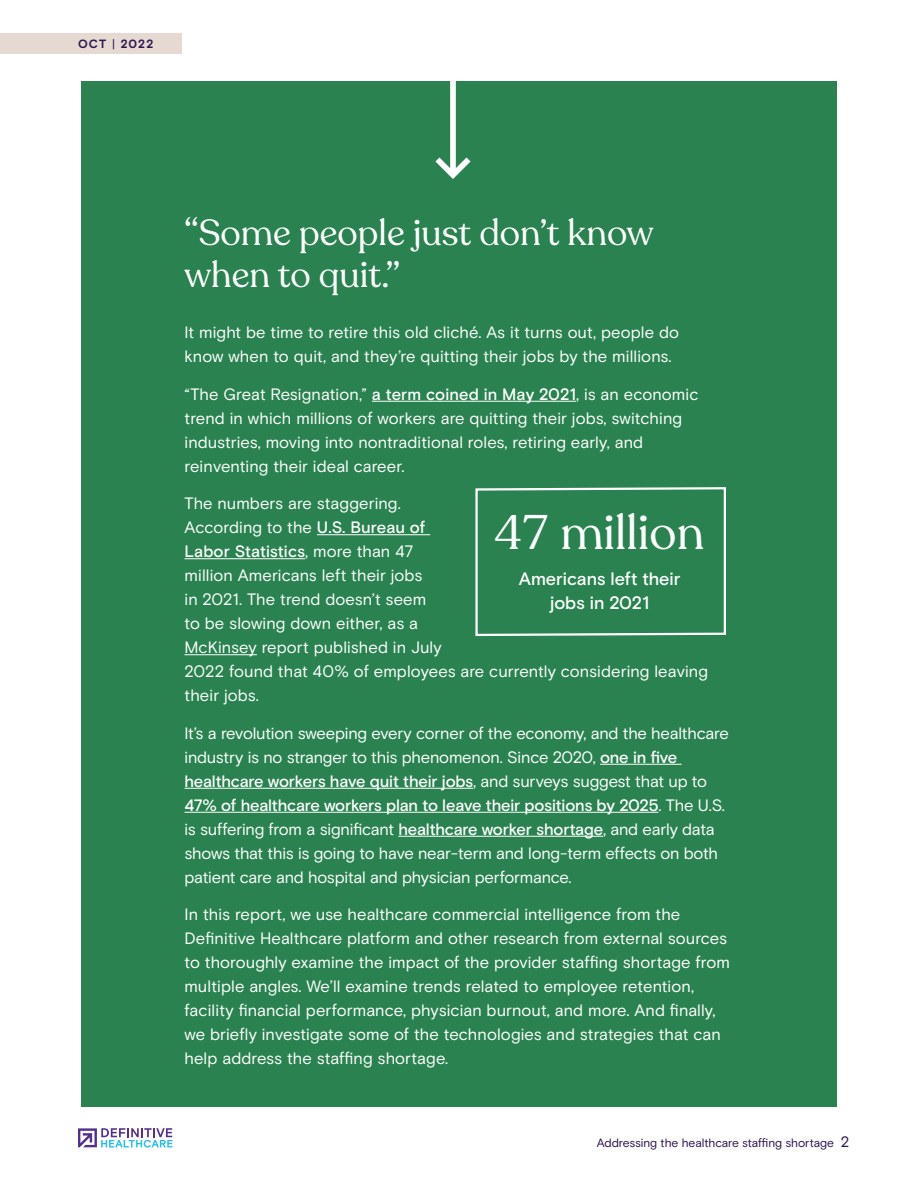
<style>
.page{position:relative;width:918px;height:1188px;background:#fff}
.page>*{position:absolute;margin:0;border:0;box-sizing:border-box;transform-origin:0 0}
.Body_copy_11_16{font:48px "Recoleta";color:#fff}
.Headline_24_28{font:36px/42px "Recoleta";color:#fff}
.Body_copy_11_16-2{font:500 18px/24px "Basis Grotesque";color:#fff;text-align:center}
.Body_copy_11_16-3{font:16.5px/24px "Basis Grotesque";letter-spacing:.005em;color:#fff}
.Body_copy_11_16-4{font:16.5px/24px "Basis Grotesque";letter-spacing:-.015em;color:#fff}
.t1{font:12px "Basis Grotesque";letter-spacing:-.005em;color:#2b0f4f}
.t2{font:700 12px "Basis Grotesque";letter-spacing:.09em;color:#2f164f}
.s1{font-weight:400}
.s2{font-weight:500}
.s3{font-size:15px;color:#2f164f}
</style>
<div class="page">
<div style="left:0;top:34px;width:182px;height:20px;background:#e5d9d1"></div>
<svg style="left:78px;top:1128px;width:94px;height:20px"></svg>
<div style="left:81px;top:81px;width:756px;height:1026px;background:#29824f"></div>
<hr style="left:372px;top:401px;width:204px;height:1px;background:#fff">
<hr style="left:317px;top:534px;width:113px;height:1px;background:#fff">
<hr style="left:184px;top:558px;width:121px;height:1px;background:#fff">
<hr style="left:184px;top:654px;width:73px;height:1px;background:#fff">
<hr style="left:600px;top:764px;width:82px;height:1px;background:#fff">
<hr style="left:184px;top:788px;width:289px;height:1px;background:#fff">
<hr style="left:184px;top:812px;width:474px;height:1px;background:#fff">
<hr style="left:398px;top:836px;width:205px;height:1px;background:#fff">
<svg style="left:435px;top:81px;width:36px;height:98px"></svg>
<svg style="left:475px;top:487px;width:251px;height:150px"></svg>
<p class="t2" style="left:78px;top:37px;width:77px">OCT <span class="s1">|</span> 2022</p>
<p class="Headline_24_28" style="left:184px;top:212px;width:471px">“Some people just don’t know when to quit.”</p>
<p class="Body_copy_11_16-3" style="left:184px;top:321px;width:496px">It might be time to retire this old cliché. As it turns out, people do know when to quit, and they’re quitting their jobs by the millions.</p>
<p class="Body_copy_11_16-3" style="left:184px;top:382px;width:515px">“The Great Resignation,” <span class="s2">a term coined in May 2021</span>, is an economic trend in which millions of workers are quitting their jobs, switching industries, moving into nontraditional roles, retiring early, and reinventing their ideal career.</p>
<p class="Body_copy_11_16-3" style="left:184px;top:492px;width:525px">The numbers are staggering.<br>According to the <span class="s2">U.S. Bureau of<br>Labor Statistics</span>, more than 47<br>million Americans left their jobs<br>in 2021. The trend doesn’t seem<br>to be slowing down either, as a<br>McKinsey report published in July<br>2022 found that 40% of employees are currently considering leaving their jobs.</p>
<p class="Body_copy_11_16-4" style="left:184px;top:721px;width:546px">It’s a revolution sweeping every corner of the economy, and the healthcare industry is no stranger to this phenomenon. Since 2020, <span class="s2">one in five healthcare workers have quit their jobs</span>, and surveys suggest that up to <span class="s2">47% of healthcare workers plan to leave their positions by 2025</span>. The U.S. is suffering from a significant <span class="s2">healthcare worker shortage</span>, and early data shows that this is going to have near-term and long-term effects on both patient care and hospital and physician performance.</p>
<p class="Body_copy_11_16-3" style="left:184px;top:903px;width:547px">In this report, we use healthcare commercial intelligence from the Definitive Healthcare platform and other research from external sources to thoroughly examine the impact of the provider staffing shortage from multiple angles. We’ll examine trends related to employee retention, facility financial performance, physician burnout, and more. And finally, we briefly investigate some of the technologies and strategies that can help address the staffing shortage.</p>
<p class="Body_copy_11_16" style="left:495px;top:503px;width:211px">47 million</p>
<p class="Body_copy_11_16-2" style="left:519px;top:567px;width:163px">Americans left their jobs in 2021</p>
<p class="t1" style="left:597px;top:1135px;width:254px">Addressing the healthcare staffing shortage <span class="s3">2</span></p>
</div>
